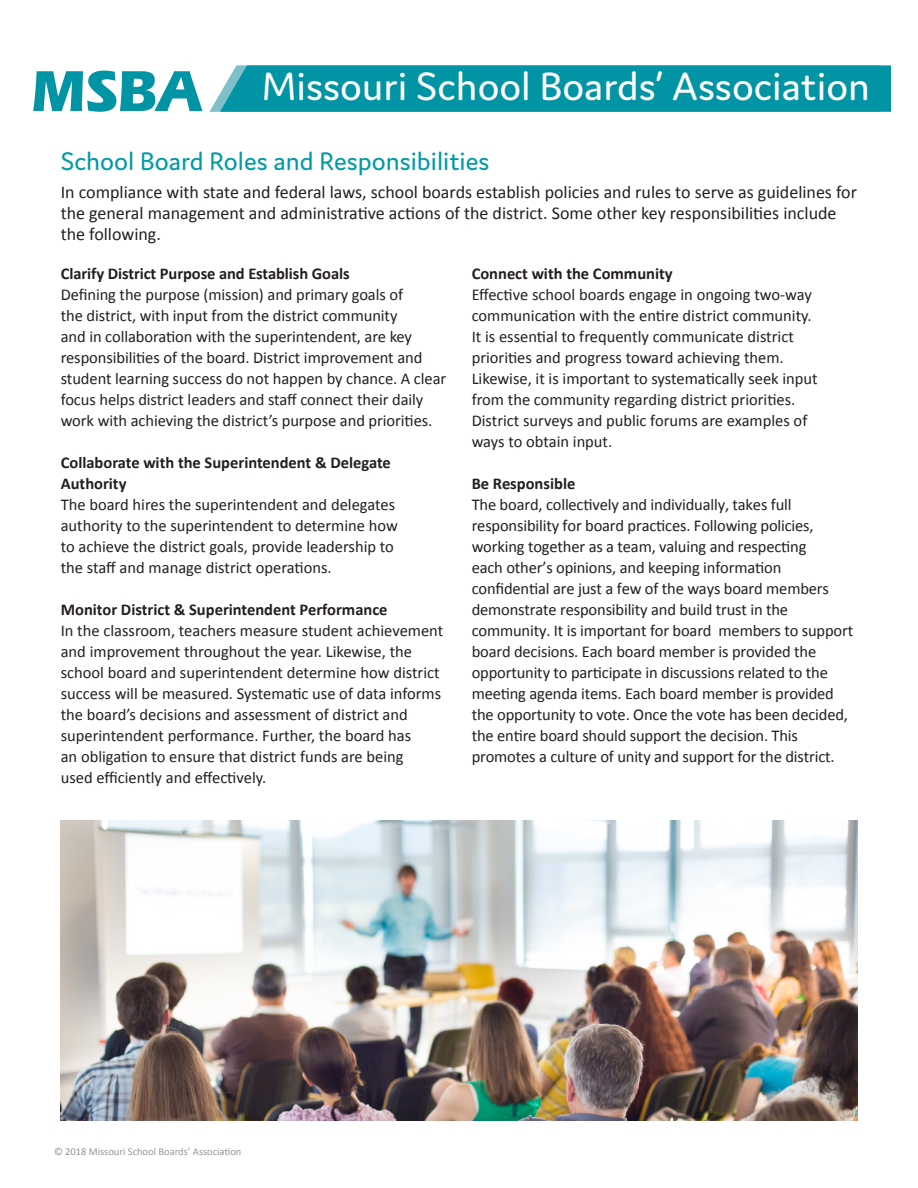
<style>
.page{position:relative;width:918px;height:1188px;background:#fff}
.page>*{position:absolute;margin:0;border:0;box-sizing:border-box;transform-origin:0 0}
.t1{font:700 60px "Eras IT Cby BT";color:#0094a4}
.t2{font:42px "Domus";color:#fff}
.t3{font:27px "Domus";color:#009ba5}
.t4{font:18px/21px "Calibri";color:#231f20}
.t5{font:16.5px/21px "Calibri";letter-spacing:-.005em;color:#231f20}
.t6{font:700 16.5px/21px "Calibri";color:#231f20}
.t7{font:10.5px "Calibri";color:#939598}
.s1{font-weight:700}
</style>
<div class="page">
<svg style="left:209px;top:65px;width:682px;height:47px;background:#0997a7"></svg>
<img style="left:61px;top:820px;width:796px;height:300px">
<p class="t1" style="left:32px;top:54px;width:172px">MSBA</p>
<p class="t2" style="left:262px;top:64px;width:610px">Missouri School Boards’ Association</p>
<p class="t3" style="left:61px;top:147px;width:430px">School Board Roles and Responsibilities</p>
<p class="t4" style="left:61px;top:181px;width:798px">In compliance with state and federal laws, school boards establish policies and rules to serve as guidelines for the general management and administrative actions of the district. Some other key responsibilities include the following.</p>
<p class="t5" style="left:61px;top:263px;width:387px"><span class="s1">Clarify District Purpose and Establish Goals<br></span>Defining the purpose (mission) and primary goals of<br>the district, with input from the district community<br>and in collaboration with the superintendent, are key responsibilities of the board. District improvement and student learning success do not happen by chance. A clear focus helps district leaders and staff connect their daily work with achieving the district’s purpose and priorities.</p>
<p class="t6" style="left:61px;top:452px;width:332px">Collaborate with the Superintendent &amp; Delegate<br>Authority</p>
<p class="t5" style="left:61px;top:494px;width:339px">The board hires the superintendent and delegates authority to the superintendent to determine how to achieve the district goals, provide leadership to the staff and manage district operations.</p>
<p class="t5" style="left:61px;top:599px;width:384px"><span class="s1">Monitor District &amp; Superintendent Performance<br></span>In the classroom, teachers measure student achievement and improvement throughout the year. Likewise, the school board and superintendent determine how district success will be measured. Systematic use of data informs the board’s decisions and assessment of district and superintendent performance. Further, the board has<br>an obligation to ensure that district funds are being<br>used efficiently and effectively.</p>
<p class="t5" style="left:472px;top:263px;width:348px"><span class="s1">Connect with the Community<br></span>Effective school boards engage in ongoing two-way communication with the entire district community.<br>It is essential to frequently communicate district priorities and progress toward achieving them.<br>Likewise, it is important to systematically seek input from the community regarding district priorities.<br>District surveys and public forums are examples of ways to obtain input.</p>
<p class="t6" style="left:472px;top:473px;width:105px">Be Responsible</p>
<p class="t5" style="left:472px;top:494px;width:383px">The board, collectively and individually, takes full responsibility for board practices. Following policies, working together as a team, valuing and respecting<br>each other’s opinions, and keeping information confidential are just a few of the ways board members demonstrate responsibility and build trust in the community. It is important for board members to support board decisions. Each board member is provided the opportunity to participate in discussions related to the meeting agenda items. Each board member is provided the opportunity to vote. Once the vote has been decided, the entire board should support the decision. This promotes a culture of unity and support for the district.</p>
<p class="t7" style="left:54px;top:1145px;width:189px">© 2018 Missouri School Boards’ Association</p>
</div>
